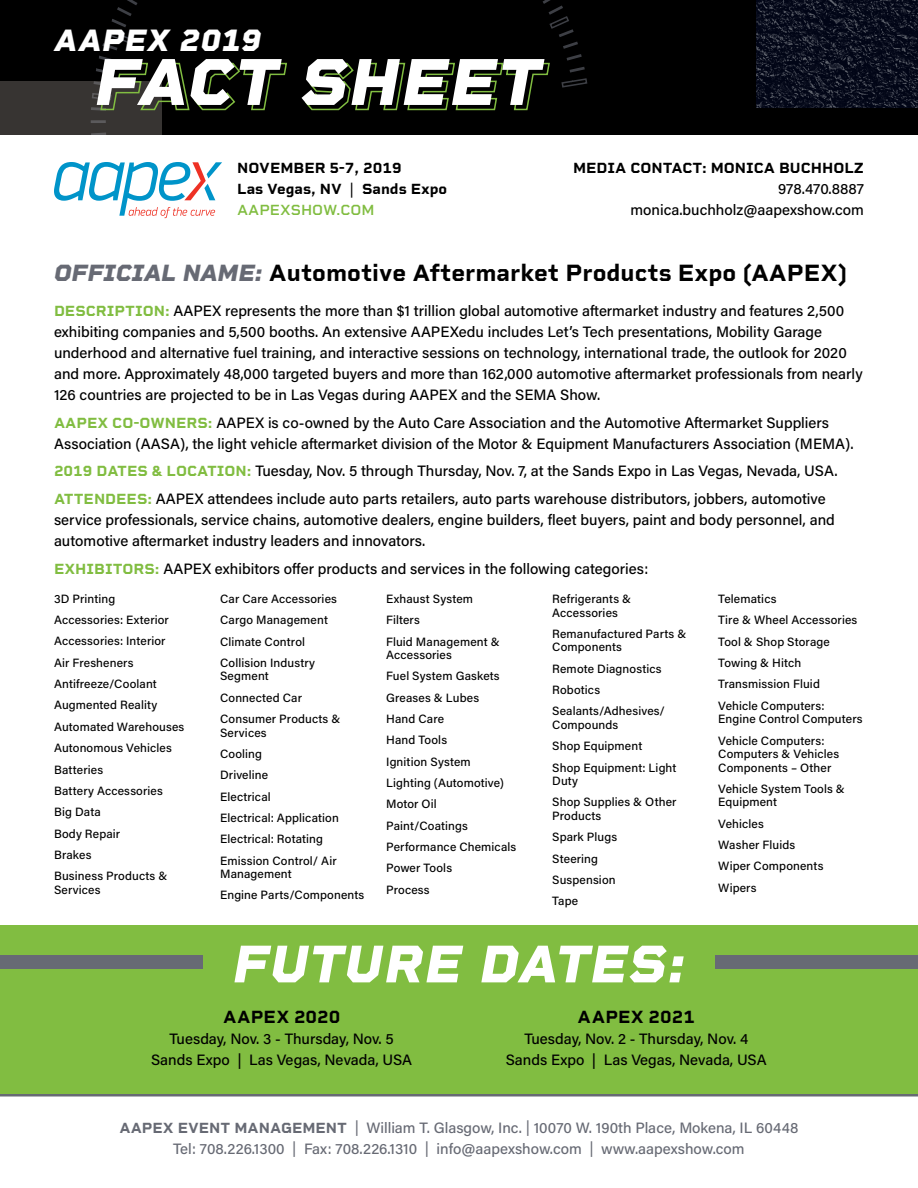
<style>
.page{position:relative;width:918px;height:1188px;background:#fff}
.page>*{position:absolute;margin:0;border:0;box-sizing:border-box;transform-origin:0 0}
.t1{font:italic 800 67.5px "Rigid Square";letter-spacing:.01em;color:#fff}
.t2{font:italic 800 54px "Rigid Square";letter-spacing:-.005em;color:#fff}
.t3{font:italic 800 31.5px "Rigid Square";letter-spacing:.01em;color:#fff}
.t4{font:700 24px "Rigid Square";color:#000}
.t5{font:700 18px "Rigid Square";color:#000}
.t6{font:500 15px/21px "Acumin Pro";color:#000}
.t7{font:500 15px/21px "Acumin Pro";color:#676a74;text-align:center}
.t8{font:700 15px/21px "Rigid Square";color:#000}
.t9{font:500 12px/21.3px "Acumin Pro";letter-spacing:.01em;color:#000}
.s1{font-weight:400}
.s2{font-weight:600;color:#81bd41}
.s3{font-weight:800;font-style:italic;color:#676a74}
.s4{font-family:"Rigid Square";font-weight:700;color:#81bd41}
.s5{font-family:"Rigid Square";font-weight:700}
</style>
<div class="page">
<div style="left:0;top:0;width:918px;height:135px;background:#000"></div>
<hr style="left:0;top:1094px;width:918px;height:2px;background:#676a74">
<div style="left:0;top:81px;width:162px;height:54px;background:#373432"></div>
<img style="left:756px;top:0;width:162px;height:108px">
<svg style="left:54px;top:162px;width:168px;height:56px"></svg>
<div style="left:0;top:925px;width:918px;height:169px;background:#81bd41"></div>
<svg style="left:91px;top:0;width:196px;height:111px"></svg>
<svg style="left:305px;top:0;width:283px;height:111px"></svg>
<div style="left:0;top:955px;width:202px;height:14px;background:#676a74"></div>
<div style="left:716px;top:955px;width:202px;height:14px;background:#676a74"></div>
<h3 class="t3" style="left:54px;top:21px;width:209px">AAPEX 2019</h3>
<h1 class="t1" style="left:94px;top:41px;width:449px">FACT SHEET</h1>
<p class="t8" style="left:237px;top:158px;width:212px">NOVEMBER 5-7, 2019<br>Las Vegas, NV <span class="s1">|</span> Sands Expo<br><span class="s2">AAPEXSHOW.COM</span></p>
<p class="t8" style="left:573px;top:158px;width:292px">MEDIA CONTACT: MONICA BUCHHOLZ</p>
<p class="t6" style="left:631px;top:178px;width:235px;text-align:right">978.470.8887 monica.buchholz@aapexshow.com</p>
<h3 class="t4" style="left:54px;top:259px;width:795px"><span class="s3">OFFICIAL NAME:</span> Automotive Aftermarket Products Expo (AAPEX)</h3>
<p class="t6" style="left:54px;top:300px;width:810px"><span class="s4">DESCRIPTION:</span> AAPEX represents the more than $1 trillion global automotive aftermarket industry and features 2,500 exhibiting companies and 5,500 booths. An extensive AAPEXedu includes Let’s Tech presentations, Mobility Garage underhood and alternative fuel training, and interactive sessions on technology, international trade, the outlook for 2020 and more. Approximately 48,000 targeted buyers and more than 162,000 automotive aftermarket professionals from nearly 126 countries are projected to be in Las Vegas during AAPEX and the SEMA Show.</p>
<p class="t6" style="left:54px;top:411px;width:801px"><span class="s4">AAPEX CO-OWNERS:</span> AAPEX is co-owned by the Auto Care Association and the Automotive Aftermarket Suppliers<br>Association (AASA), the light vehicle aftermarket division of the Motor &amp; Equipment Manufacturers Association (MEMA).</p>
<p class="t6" style="left:54px;top:457px;width:785px;line-height:27.8px"><span class="s4">2019 DATES &amp; LOCATION:</span> Tuesday, Nov. 5 through Thursday, Nov. 7, at the Sands Expo in Las Vegas, Nevada, USA.<br><span class="s4">ATTENDEES:</span> AAPEX attendees include auto parts retailers, auto parts warehouse distributors, jobbers, automotive</p>
<p class="t6" style="left:54px;top:509px;width:782px">service professionals, service chains, automotive dealers, engine builders, fleet buyers, paint and body personnel, and automotive aftermarket industry leaders and innovators.</p>
<p class="t6" style="left:54px;top:558px;width:596px"><span class="s4">EXHIBITORS:</span> AAPEX exhibitors offer products and services in the following categories:</p>
<p class="t9" style="left:54px;top:587px;width:132px">3D Printing<br>Accessories: Exterior<br>Accessories: Interior<br>Air Fresheners<br>Antifreeze/Coolant<br>Augmented Reality<br>Automated Warehouses<br>Autonomous Vehicles<br>Batteries<br>Battery Accessories<br>Big Data<br>Body Repair<br>Brakes<br>Business Products &amp;</p>
<p class="t9" style="left:54px;top:878px;width:48px">Services</p>
<p class="t9" style="left:220px;top:588px;width:118px">Car Care Accessories<br>Cargo Management<br>Climate Control<br>Collision Industry</p>
<p class="t9" style="left:220px;top:665px;width:122px">Segment<br>Connected Car<br>Consumer Products &amp;</p>
<p class="t9" style="left:220px;top:721px;width:120px">Services<br>Cooling<br>Driveline<br>Electrical<br>Electrical: Application<br>Electrical: Rotating<br>Emission Control/ Air</p>
<p class="t9" style="left:220px;top:863px;width:146px">Management<br>Engine Parts/Components</p>
<p class="t9" style="left:386px;top:588px;width:115px">Exhaust System<br>Filters<br>Fluid Management &amp;</p>
<p class="t9" style="left:386px;top:644px;width:132px">Accessories<br>Fuel System Gaskets<br>Greases &amp; Lubes<br>Hand Care<br>Hand Tools<br>Ignition System<br>Lighting (Automotive)<br>Motor Oil<br>Paint/Coatings<br>Performance Chemicals<br>Power Tools<br>Process</p>
<p class="t9" style="left:552px;top:592px;width:80px;line-height:13.5px">Refrigerants &amp;<br>Accessories</p>
<p class="t9" style="left:552px;top:626px;width:136px;line-height:13.5px">Remanufactured Parts &amp;<br>Components</p>
<p class="t9" style="left:552px;top:657px;width:114px">Remote Diagnostics<br>Robotics<br>Sealants/Adhesives/</p>
<p class="t9" style="left:552px;top:714px;width:126px">Compounds<br>Shop Equipment<br>Shop Equipment: Light</p>
<p class="t9" style="left:552px;top:770px;width:126px">Duty<br>Shop Supplies &amp; Other</p>
<p class="t9" style="left:552px;top:805px;width:67px">Products<br>Spark Plugs<br>Steering<br>Suspension<br>Tape</p>
<h2 class="t2" style="left:233px;top:931px;width:454px">FUTURE DATES:</h2>
<p class="t9" style="left:718px;top:588px;width:141px">Telematics<br>Tire &amp; Wheel Accessories<br>Tool &amp; Shop Storage<br>Towing &amp; Hitch<br>Transmission Fluid<br>Vehicle Computers:</p>
<p class="t9" style="left:718px;top:708px;width:146px">Engine Control Computers<br>Vehicle Computers:</p>
<p class="t9" style="left:718px;top:747px;width:123px;line-height:13.5px">Computers &amp; Vehicles<br>Components – Other</p>
<p class="t9" style="left:718px;top:782px;width:128px;line-height:13.5px">Vehicle System Tools &amp;<br>Equipment</p>
<p class="t9" style="left:718px;top:812px;width:107px">Vehicles<br>Washer Fluids<br>Wiper Components<br>Wipers</p>
<p class="t5" style="left:223px;top:1006px;width:119px">AAPEX 2020</p>
<p class="t6" style="left:151px;top:1027px;width:263px;text-align:center">Tuesday, Nov. 3 - Thursday, Nov. 5<br>Sands Expo | Las Vegas, Nevada, USA</p>
<p class="t5" style="left:578px;top:1006px;width:119px">AAPEX 2021</p>
<p class="t6" style="left:506px;top:1027px;width:263px;text-align:center">Tuesday, Nov. 2 - Thursday, Nov. 4<br>Sands Expo | Las Vegas, Nevada, USA</p>
<p class="t7" style="left:119px;top:1117px;width:681px"><span class="s5">AAPEX EVENT MANAGEMENT</span> <span class="s1">|</span> William T. Glasgow, Inc. <span class="s1">|</span> 10070 W. 190th Place, Mokena, IL 60448<br>Tel: 708.226.1300 <span class="s1">|</span> Fax: 708.226.1310 <span class="s1">|</span> info@aapexshow.com <span class="s1">|</span> www.aapexshow.com</p>
</div>
